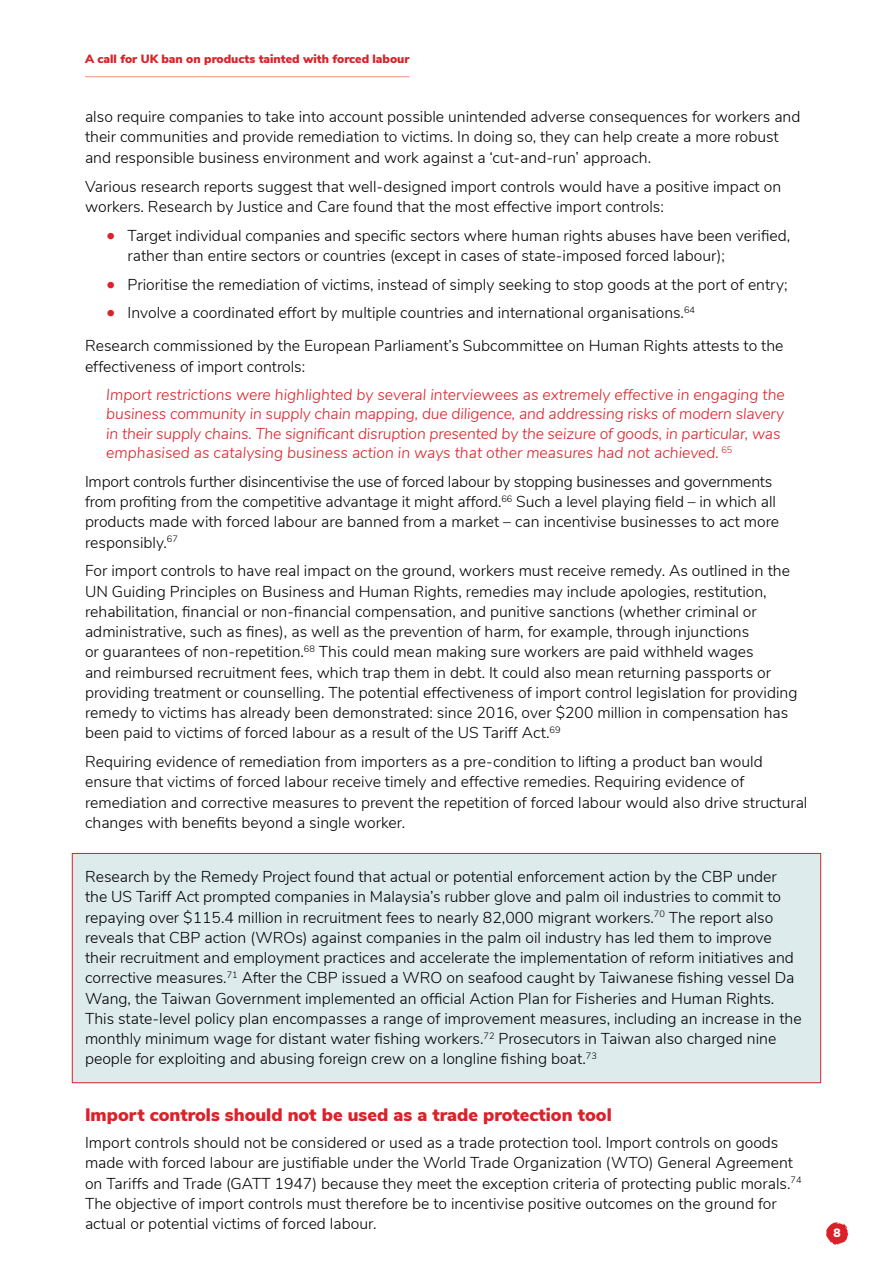
<style>
.page{position:relative;width:893px;height:1263px;background:#fff}
.page>*{position:absolute;margin:0;border:0;box-sizing:border-box;transform-origin:0 0}
.t1{font:900 18px "Nunito Sans";color:#db2129}
.t2{font:300 15.75px/20.2px "Nunito Sans";color:#000}
.t3{font:italic 300 15.75px/19.5px "Nunito Sans";letter-spacing:-.01em;color:#db2129}
.t4{font:900 12px "Nunito Sans";color:#da2128}
.t5{font:900 12px "Nunito Sans";color:#fff}
.s1{font-weight:900;font-size:18px;color:#db2129}
</style>
<div class="page">
<hr style="left:85px;top:76px;width:325px;height:1px;background:#ea947a">
<svg style="left:826px;top:1222px;width:22px;height:23px"></svg>
<div style="left:72px;top:853px;width:749px;height:230px;background:#deebed;border:1px solid #da2128"></div>
<p class="t4" style="left:85px;top:50px;width:326px">A call for UK ban on products tainted with forced labour</p>
<p class="t2" style="left:85px;top:106px;width:717px">also require companies to take into account possible unintended adverse consequences for workers and their communities and provide remediation to victims. In doing so, they can help create a more robust and responsible business environment and work against a ‘cut-and-run’ approach.</p>
<p class="t2" style="left:85px;top:175px;width:698px">Various research reports suggest that well-designed import controls would have a positive impact on workers. Research by Justice and Care found that the most effective import controls:</p>
<p class="t2" style="left:128px;top:224px;width:664px;text-indent:-21px"><span class="s1">•</span> Target individual companies and specific sectors where human rights abuses have been verified, rather than entire sectors or countries (except in cases of state-imposed forced labour);</p>
<p class="t2" style="left:106px;top:273px;width:683px"><span class="s1">•</span> Prioritise the remediation of victims, instead of simply seeking to stop goods at the port of entry;</p>
<p class="t2" style="left:85px;top:295px;width:700px;line-height:33px;text-indent:21px"><span class="s1">•</span> Involve a coordinated effort by multiple countries and international organisations.<sup>64<br></sup>Research commissioned by the European Parliament’s Subcommittee on Human Rights attests to the</p>
<p class="t2" style="left:85px;top:355px;width:222px">effectiveness of import controls:</p>
<p class="t3" style="left:106px;top:383px;width:680px">Import restrictions were highlighted by several interviewees as extremely effective in engaging the business community in supply chain mapping, due diligence, and addressing risks of modern slavery in their supply chains. The significant disruption presented by the seizure of goods, in particular, was emphasised as catalysing business action in ways that other measures had not achieved. <sup>65</sup></p>
<p class="t2" style="left:85px;top:470px;width:696px">Import controls further disincentivise the use of forced labour by stopping businesses and governments from profiting from the competitive advantage it might afford.<sup>66</sup> Such a level playing field – in which all products made with forced labour are banned from a market – can incentivise businesses to act more responsibly.<sup>67</sup></p>
<p class="t2" style="left:85px;top:560px;width:714px">For import controls to have real impact on the ground, workers must receive remedy. As outlined in the UN Guiding Principles on Business and Human Rights, remedies may include apologies, restitution, rehabilitation, financial or non-financial compensation, and punitive sanctions (whether criminal or administrative, such as fines), as well as the prevention of harm, for example, through injunctions<br>or guarantees of non-repetition.<sup>68</sup> This could mean making sure workers are paid withheld wages<br>and reimbursed recruitment fees, which trap them in debt. It could also mean returning passports or providing treatment or counselling. The potential effectiveness of import control legislation for providing remedy to victims has already been demonstrated: since 2016, over $200 million in compensation has been paid to victims of forced labour as a result of the US Tariff Act.<sup>69</sup></p>
<p class="t2" style="left:85px;top:750px;width:724px">Requiring evidence of remediation from importers as a pre-condition to lifting a product ban would ensure that victims of forced labour receive timely and effective remedies. Requiring evidence of remediation and corrective measures to prevent the repetition of forced labour would also drive structural changes with benefits beyond a single worker.</p>
<p class="t2" style="left:85px;top:865px;width:718px">Research by the Remedy Project found that actual or potential enforcement action by the CBP under the US Tariff Act prompted companies in Malaysia’s rubber glove and palm oil industries to commit to repaying over $115.4 million in recruitment fees to nearly 82,000 migrant workers.<sup>70</sup> The report also reveals that CBP action (WROs) against companies in the palm oil industry has led them to improve their recruitment and employment practices and accelerate the implementation of reform initiatives and corrective measures.<sup>71</sup> After the CBP issued a WRO on seafood caught by Taiwanese fishing vessel Da Wang, the Taiwan Government implemented an official Action Plan for Fisheries and Human Rights.<br>This state-level policy plan encompasses a range of improvement measures, including an increase in the monthly minimum wage for distant water fishing workers.<sup>72</sup> Prosecutors in Taiwan also charged nine people for exploiting and abusing foreign crew on a longline fishing boat.<sup>73</sup></p>
<p class="t1" style="left:85px;top:1102px;width:528px">Import controls should not be used as a trade protection tool</p>
<p class="t2" style="left:85px;top:1131px;width:718px">Import controls should not be considered or used as a trade protection tool. Import controls on goods made with forced labour are justifiable under the World Trade Organization (WTO) General Agreement on Tariffs and Trade (GATT 1947) because they meet the exception criteria of protecting public morals.<sup>74<br></sup>The objective of import controls must therefore be to incentivise positive outcomes on the ground for actual or potential victims of forced labour.</p>
<p class="t5" style="left:833px;top:1224px;width:9px">8</p>
</div>
